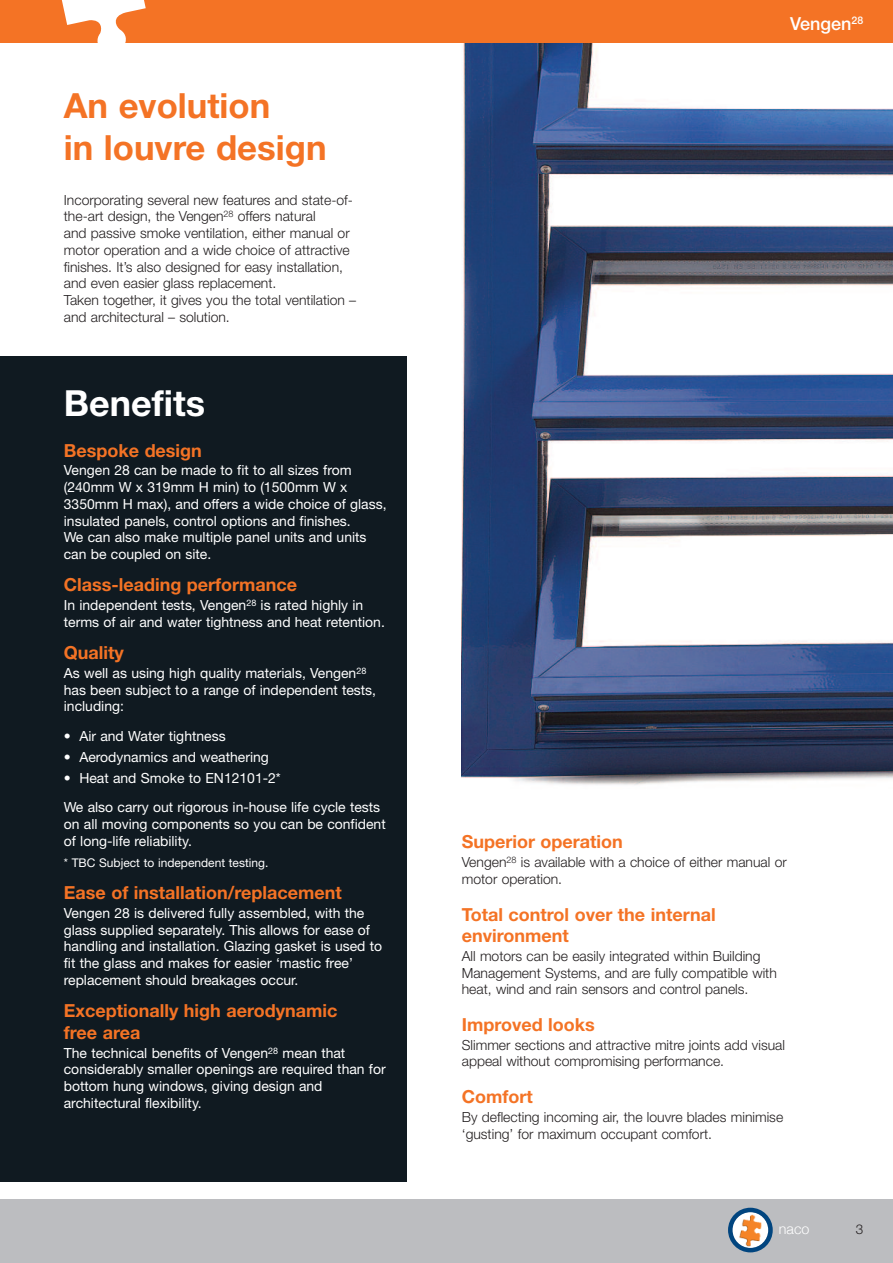
<style>
.page{position:relative;width:893px;height:1263px;background:#fff}
.page>*{position:absolute;margin:0;border:0;box-sizing:border-box;transform-origin:0 0}
.t1{font:700 36px "Helvetica Neue";color:#fff}
.t2{font:700 34.65px/41.7px "Helvetica Neue";color:#f47325}
.t3{font:700 18px/21.6px "Helvetica Neue";color:#f47325}
.t4{font:500 18px "Helvetica Neue";color:#fff}
.t5{font:300 14.4px "Helvetica Neue";color:#fff}
.t6{font:13.95px/16.8px "Helvetica Neue";color:#fff}
.t7{font:300 13.95px/16.8px "Helvetica Neue";color:#231f20}
.t8{font:300 13.5px "Helvetica Neue";color:#231f20}
.t9{font:12px "Helvetica Neue";color:#fff}
</style>
<div class="page">
<div style="left:0;top:356px;width:406px;height:825px;background:#101a21"></div>
<img style="left:461px;top:43px;width:432px;height:742px">
<hr style="left:0;top:252px;width:1px;height:855px;background:#f47325">
<div style="left:0;top:1199px;width:893px;height:64px;background:#bcbdc0"></div>
<svg style="left:728px;top:1208px;width:45px;height:44px"></svg>
<div style="left:0;top:0;width:893px;height:43px;background:#f47325"></div>
<svg style="left:61px;top:0;width:85px;height:43px"></svg>
<h2 class="t2" style="left:64px;top:88px;width:264px">An evolution<br>in louvre design</h2>
<p class="t7" style="left:64px;top:192px;width:294px">Incorporating several new features and state-of&shy;the-art design, the Vengen<sup>28</sup> offers natural<br>and passive smoke ventilation, either manual or motor operation and a wide choice of attractive finishes. It’s also designed for easy installation, and even easier glass replacement.<br>Taken together, it gives you the total ventilation – and architectural – solution.</p>
<h1 class="t1" style="left:64px;top:391px;width:143px">Benefits</h1>
<p class="t3" style="left:64px;top:441px;width:140px">Bespoke design</p>
<p class="t6" style="left:64px;top:463px;width:324px">Vengen 28 can be made to fit to all sizes from (240mm W x 319mm H min) to (1500mm W x 3350mm H max), and offers a wide choice of glass, insulated panels, control options and finishes.<br>We can also make multiple panel units and units can be coupled on site.</p>
<p class="t3" style="left:64px;top:576px;width:235px">Class-leading performance</p>
<p class="t6" style="left:64px;top:598px;width:323px">In independent tests, Vengen<sup>28</sup> is rated highly in terms of air and water tightness and heat retention.</p>
<p class="t3" style="left:64px;top:644px;width:61px">Quality</p>
<p class="t6" style="left:64px;top:666px;width:314px">As well as using high quality materials, Vengen<sup>28 </sup>has been subject to a range of independent tests, including:</p>
<p class="t6" style="left:64px;top:729px;width:163px">• Air and Water tightness</p>
<p class="t6" style="left:64px;top:750px;width:207px">• Aerodynamics and weathering</p>
<p class="t6" style="left:64px;top:764px;width:318px;line-height:29.5px">• Heat and Smoke to EN12101-2*<br>We also carry out rigorous in-house life cycle tests</p>
<p class="t6" style="left:64px;top:817px;width:323px">on all moving components so you can be confident of long-life reliability.</p>
<p class="t9" style="left:64px;top:858px;width:206px">* TBC Subject to independent testing.</p>
<p class="t3" style="left:64px;top:884px;width:279px">Ease of installation/replacement</p>
<p class="t6" style="left:64px;top:906px;width:320px">Vengen 28 is delivered fully assembled, with the glass supplied separately. This allows for ease of handling and installation. Glazing gasket is used to fit the glass and makes for easier ‘mastic free’ replacement should breakages occur.</p>
<p class="t3" style="left:64px;top:1002px;width:275px">Exceptionally high aerodynamic free area</p>
<p class="t6" style="left:64px;top:1046px;width:323px">The technical benefits of Vengen<sup>28</sup> mean that considerably smaller openings are required than for bottom hung windows, giving design and architectural flexibility.</p>
<p class="t4" style="left:790px;top:17px;width:75px">Vengen<sup>28</sup></p>
<p class="t3" style="left:462px;top:833px;width:163px">Superior operation</p>
<p class="t7" style="left:462px;top:855px;width:327px">Vengen<sup>28</sup> is available with a choice of either manual or motor operation.</p>
<p class="t3" style="left:462px;top:905px;width:255px">Total control over the internal environment</p>
<p class="t7" style="left:462px;top:949px;width:317px">All motors can be easily integrated within Building<br>Management Systems, and are fully compatible with heat, wind and rain sensors and control panels.</p>
<p class="t3" style="left:462px;top:1015px;width:135px">Improved looks</p>
<p class="t7" style="left:462px;top:1037px;width:325px">Slimmer sections and attractive mitre joints add visual appeal without compromising performance.</p>
<p class="t3" style="left:462px;top:1087px;width:72px">Comfort</p>
<p class="t7" style="left:462px;top:1110px;width:323px">By deflecting incoming air, the louvre blades minimise ‘gusting’ for maximum occupant comfort.</p>
<p class="t5" style="left:779px;top:1220px;width:32px">naco</p>
<p class="t8" style="left:856px;top:1225px;width:9px">3</p>
</div>
